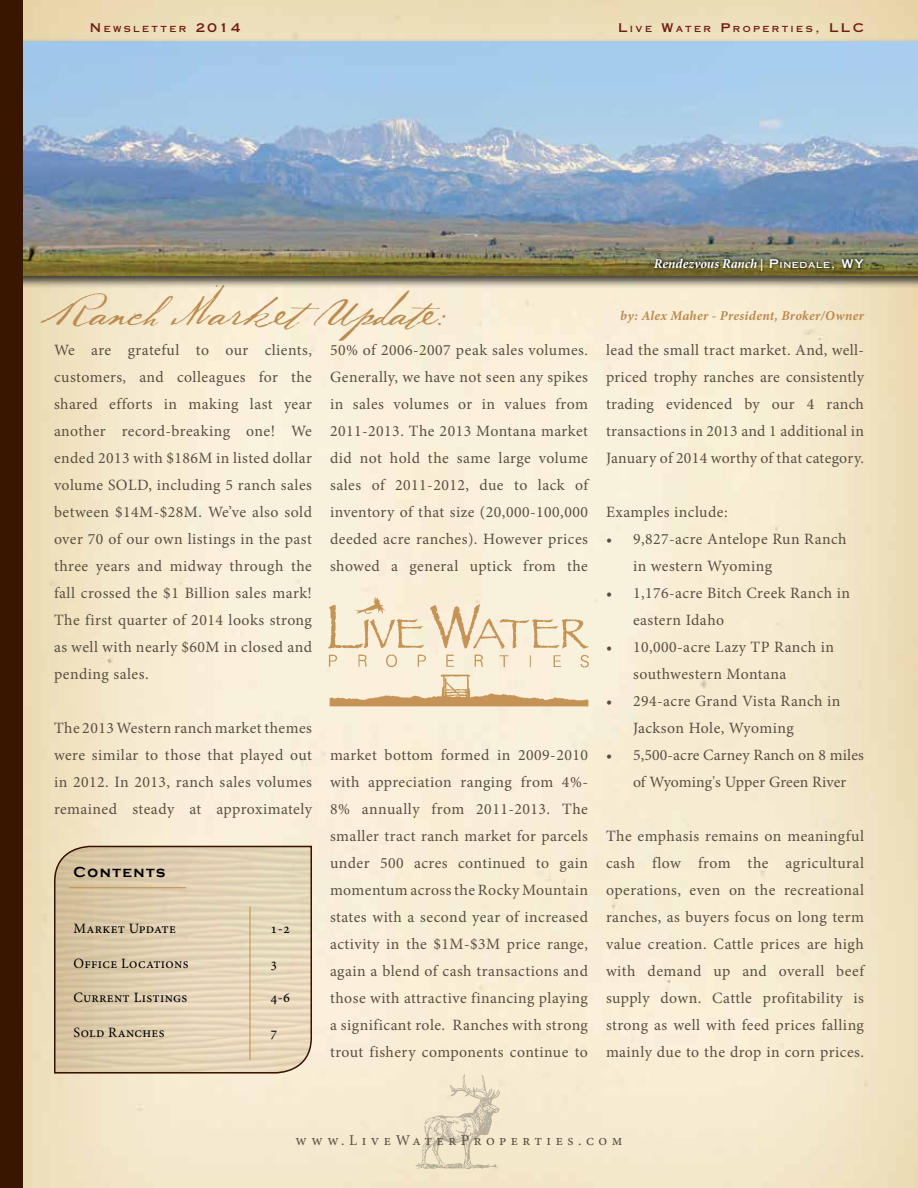
<style>
.page{position:relative;width:918px;height:1188px;background:#fff}
.page>*{position:absolute;margin:0;border:0;box-sizing:border-box;transform-origin:0 0}
.t1{font:45px "Baker Script";letter-spacing:-.035em;color:#ba8b51}
.t2{font:15.75px/27px "Minion Pro";letter-spacing:.03em;color:#594f41;text-align:justify}
.t3{font:15.75px/27px "Minion Pro";letter-spacing:.01em;color:#594f41;text-align:center}
.t4{font:15px "Minion Pro";letter-spacing:.3em;color:#594f41}
.t5{font:700 15px "Copperplate Gothic";letter-spacing:.1em;color:#000}
.t6{font:14.25px "Minion Pro";letter-spacing:.02em;color:#000}
.t7{font:italic 700 13.5px "Minion Pro";letter-spacing:.015em;color:#ba8b51}
.t8{font:italic 700 13.5px "Minion Pro";color:#fff}
.t9{font:8.4px "Copperplate Thirty One AB";letter-spacing:.285em;color:#6f1b13}
.s1{font-size:12px}
.s2{font-family:"Copperplate Thirty One AB";font-weight:400;font-style:normal;font-size:12px}
.s3{font-family:"Copperplate Thirty One AB";font-weight:400;font-style:normal;font-size:8.4px}
</style>
<div class="page">
<img style="left:22px;top:0;width:896px;height:1188px">
<div style="left:0;top:39px;width:918px;height:251px;background:#000;opacity:.75"></div>
<img style="left:22px;top:41px;width:896px;height:234px">
<div style="left:0;top:0;width:22px;height:1188px;background:#381600"></div>
<img style="left:415px;top:1072px;width:89px;height:100px">
<svg style="left:53px;top:845px;width:260px;height:229px;background:#ddccae"></svg>
<hr style="left:69px;top:887px;width:117px;height:1px;background:#c59356">
<hr style="left:249px;top:906px;width:2px;height:154px;background:#c59356">
<img style="left:325px;top:594px;width:267px;height:117px">
<svg style="left:652px;top:256px;width:215px;height:18px;background:#656137"></svg>
<p class="t9" style="left:90px;top:24px;width:152px"><span class="s1">N</span>EWSLETTER <span class="s1">2014</span></p>
<p class="t9" style="left:618px;top:24px;width:247px"><span class="s1">L</span>IVE <span class="s1">W</span>ATER <span class="s1">P</span>ROP ERTIES<span class="s1">, LLC</span></p>
<h1 class="t1" style="left:54px;top:283px;width:393px">Ranch Market Update:</h1>
<p class="t2" style="left:54px;top:336px;width:260px">We are grateful to our clients, customers, and colleagues for the shared efforts in making last year another record-breaking one! We ended 2013 with $186M in listed dollar volume SOLD, including 5 ranch sales between $14M-$28M. We’ve also sold over 70 of our own listings in the past three years and midway through the fall crossed the $1 Billion sales mark!<br>The first quarter of 2014 looks strong as well with nearly $60M in closed and pending sales.</p>
<p class="t2" style="left:54px;top:714px;width:260px">The 2013 Western ranch market themes were similar to those that played out in 2012. In 2013, ranch sales volumes remained steady at approximately</p>
<p class="t5" style="left:73px;top:864px;width:94px">Contents</p>
<p class="t6" style="left:73px;top:919px;width:104px">Market Update</p>
<p class="t6" style="left:271px;top:919px;width:21px">1-2</p>
<p class="t6" style="left:73px;top:954px;width:117px">Office Locations</p>
<p class="t6" style="left:271px;top:954px;width:8px">3</p>
<p class="t6" style="left:73px;top:988px;width:115px">Current Listings</p>
<p class="t6" style="left:271px;top:988px;width:21px">4-6</p>
<p class="t6" style="left:73px;top:1023px;width:93px">Sold Ranches</p>
<p class="t6" style="left:271px;top:1023px;width:8px">7</p>
<p class="t2" style="left:330px;top:336px;width:261px">50% of 2006-2007 peak sales volumes.<br>Generally, we have not seen any spikes in sales volumes or in values from 2011-2013. The 2013 Montana market did not hold the same large volume sales of 2011-2012, due to lack of inventory of that size (20,000-100,000 deeded acre ranches). However prices showed a general uptick from the</p>
<p class="t2" style="left:330px;top:741px;width:260px">market bottom formed in 2009-2010 with appreciation ranging from 4%- 8% annually from 2011-2013. The smaller tract ranch market for parcels under 500 acres continued to gain momentum across the Rocky Mountain states with a second year of increased activity in the $1M-$3M price range, again a blend of cash transactions and those with attractive financing playing a significant role. Ranches with strong trout fishery components continue to</p>
<p class="t8" style="left:654px;top:254px;width:212px">Rendezvous Ranch <span class="s2">| P</span><span class="s3">IN EDAL E</span><span class="s2">, WY</span></p>
<p class="t7" style="left:620px;top:306px;width:245px">by: Alex Maher - President, Broker/Owner</p>
<p class="t2" style="left:606px;top:336px;width:260px">lead the small tract market. And, well&shy;priced trophy ranches are consistently trading evidenced by our 4 ranch transactions in 2013 and 1 additional in January of 2014 worthy of that category.</p>
<p class="t2" style="left:606px;top:498px;width:123px">Examples include:</p>
<p class="t2" style="left:633px;top:525px;width:215px;text-indent:-27px">• 9,827-acre Antelope Run Ranch in western Wyoming</p>
<p class="t2" style="left:633px;top:579px;width:219px;text-indent:-27px">• 1,176-acre Bitch Creek Ranch in eastern Idaho</p>
<p class="t2" style="left:633px;top:633px;width:203px;text-indent:-27px">• 10,000-acre Lazy TP Ranch in southwestern Montana</p>
<p class="t2" style="left:633px;top:687px;width:209px;text-indent:-27px">• 294-acre Grand Vista Ranch in<br>Jackson Hole, Wyoming</p>
<p class="t3" style="left:606px;top:741px;width:260px">• 5,500-acre Carney Ranch on 8 miles of Wyoming's Upper Green River</p>
<p class="t2" style="left:606px;top:822px;width:261px">The emphasis remains on meaningful cash flow from the agricultural operations, even on the recreational ranches, as buyers focus on long term value creation. Cattle prices are high with demand up and overall beef supply down. Cattle profitability is strong as well with feed prices falling mainly due to the drop in corn prices.</p>
<p class="t4" style="left:296px;top:1130px;width:328px">www.LiveWaterProperties.com</p>
</div>
